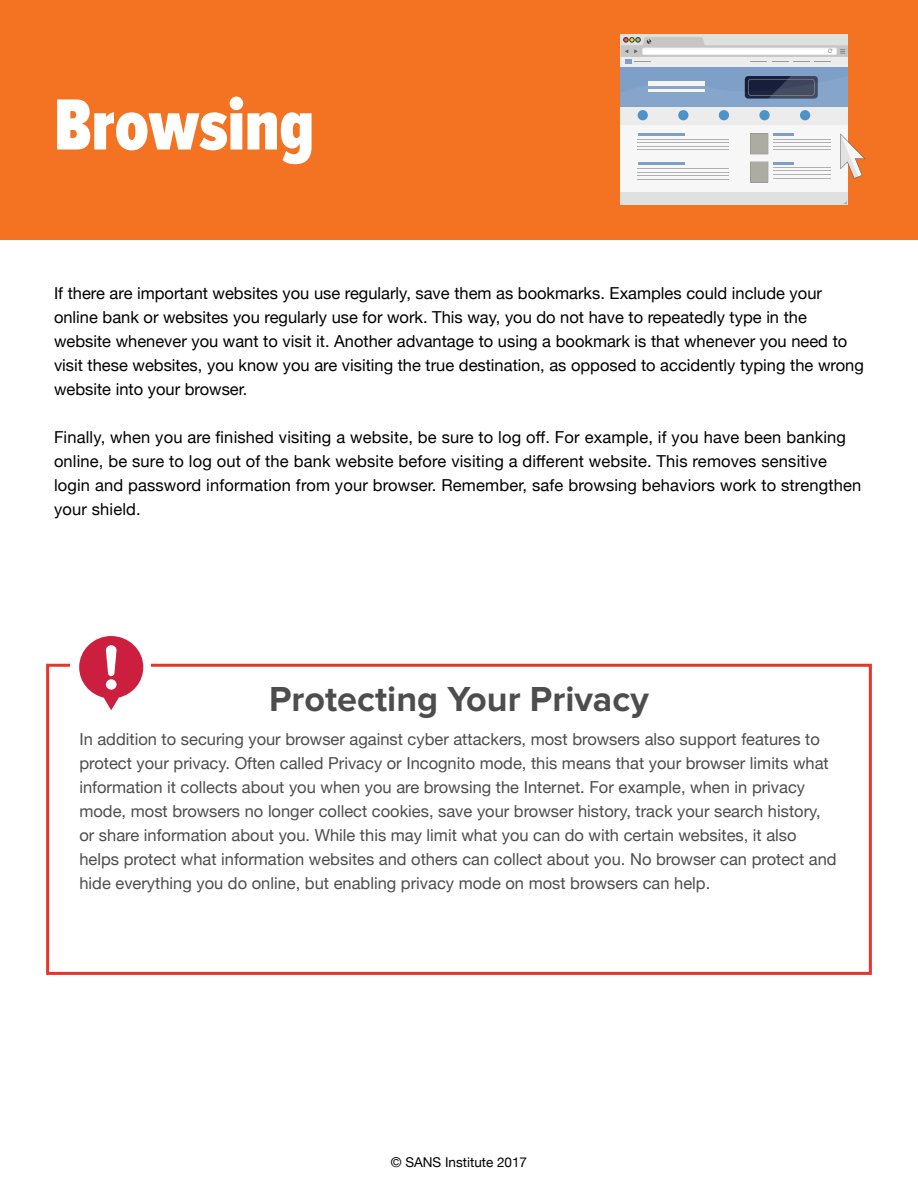
<style>
.page{position:relative;width:918px;height:1188px;background:#fff}
.page>*{position:absolute;margin:0;border:0;box-sizing:border-box;transform-origin:0 0}
.t1{font:900 75px "Proxima Nova Ex Cn";color:#fff}
.t2{font:700 36px "Proxima Nova";color:#4d4d4d}
.t3{font:16.5px/24px "Helvetica Neue";color:#000}
.t4{font:16.5px/24px "Helvetica Neue";color:#4d4d4d}
.t5{font:13.5px "Helvetica Neue";color:#000}
</style>
<div class="page">
<div style="left:0;top:0;width:918px;height:240px;background:#f47323"></div>
<div style="left:621px;top:57px;width:227px;height:135px;background:#f7f7f7"></div>
<div style="left:621px;top:57px;width:227px;height:10px;background:#ececec"></div>
<div style="left:621px;top:107px;width:227px;height:18px;background:#ececec"></div>
<div style="left:621px;top:67px;width:227px;height:40px;background:#85a5cb"></div>
<div style="left:638px;top:110px;width:10px;height:10px;background:#4e93c8;border-radius:50%"></div>
<div style="left:678px;top:110px;width:10px;height:10px;background:#4e93c8;border-radius:50%"></div>
<div style="left:719px;top:110px;width:10px;height:10px;background:#4e93c8;border-radius:50%"></div>
<div style="left:759px;top:110px;width:11px;height:10px;background:#4e93c8;border-radius:50%"></div>
<div style="left:800px;top:110px;width:10px;height:10px;background:#4e93c8;border-radius:50%"></div>
<svg style="left:750px;top:133px;width:18px;height:21px"></svg>
<svg style="left:750px;top:162px;width:18px;height:21px"></svg>
<svg style="left:648px;top:76px;width:170px;height:23px"></svg>
<div style="left:648px;top:81px;width:57px;height:5px;background:#f5f5f5"></div>
<hr style="left:648px;top:90px;width:57px;height:2px;background:#f5f5f5">
<hr style="left:773px;top:133px;width:21px;height:3px;background:#7ea0c8">
<hr style="left:638px;top:133px;width:47px;height:3px;background:#7ea0c8">
<hr style="left:638px;top:162px;width:47px;height:3px;background:#7ea0c8">
<hr style="left:773px;top:139px;width:58px;height:1px;background:#b2afaf">
<hr style="left:773px;top:142px;width:58px;height:1px;background:#b2afaf">
<hr style="left:773px;top:146px;width:58px;height:1px;background:#b2afaf">
<hr style="left:773px;top:149px;width:58px;height:1px;background:#b2afaf">
<hr style="left:638px;top:139px;width:91px;height:1px;background:#b2afaf">
<hr style="left:638px;top:142px;width:91px;height:1px;background:#b2afaf">
<hr style="left:638px;top:146px;width:91px;height:1px;background:#b2afaf">
<hr style="left:638px;top:149px;width:91px;height:1px;background:#b2afaf">
<hr style="left:638px;top:168px;width:91px;height:1px;background:#b2afaf">
<hr style="left:638px;top:172px;width:91px;height:1px;background:#b2afaf">
<hr style="left:638px;top:175px;width:91px;height:1px;background:#b2afaf">
<hr style="left:638px;top:179px;width:91px;height:1px;background:#b2afaf">
<hr style="left:773px;top:162px;width:21px;height:3px;background:#7ea0c8">
<hr style="left:773px;top:167px;width:58px;height:1px;background:#b2afaf">
<hr style="left:773px;top:171px;width:58px;height:1px;background:#b2afaf">
<hr style="left:773px;top:174px;width:58px;height:1px;background:#b2afaf">
<hr style="left:773px;top:178px;width:58px;height:1px;background:#b2afaf">
<div style="left:621px;top:192px;width:227px;height:13px;background:#dfe1df"></div>
<svg style="left:621px;top:35px;width:227px;height:29px"></svg>
<svg style="left:840px;top:133px;width:26px;height:46px"></svg>
<div style="left:46px;top:664px;width:826px;height:311px;border:3px solid #e83529"></div>
<div style="left:70px;top:633px;width:81px;height:70px;background:#fff"></div>
<svg style="left:79px;top:636px;width:64px;height:74px"></svg>
<h1 class="t1" style="left:54px;top:83px;width:262px">Browsing</h1>
<p class="t3" style="left:54px;top:282px;width:811px">If there are important websites you use regularly, save them as bookmarks. Examples could include your online bank or websites you regularly use for work. This way, you do not have to repeatedly type in the website whenever you want to visit it. Another advantage to using a bookmark is that whenever you need to visit these websites, you know you are visiting the true destination, as opposed to accidently typing the wrong website into your browser.</p>
<p class="t3" style="left:54px;top:426px;width:809px">Finally, when you are finished visiting a website, be sure to log off. For example, if you have been banking online, be sure to log out of the bank website before visiting a different website. This removes sensitive login and password information from your browser. Remember, safe browsing behaviors work to strengthen your shield.</p>
<h2 class="t2" style="left:269px;top:678px;width:381px">Protecting Your Privacy</h2>
<p class="t4" style="left:79px;top:728px;width:759px">In addition to securing your browser against cyber attackers, most browsers also support features to protect your privacy. Often called Privacy or Incognito mode, this means that your browser limits what information it collects about you when you are browsing the Internet. For example, when in privacy mode, most browsers no longer collect cookies, save your browser history, track your search history, or share information about you. While this may limit what you can do with certain websites, it also helps protect what information websites and others can collect about you. No browser can protect and hide everything you do online, but enabling privacy mode on most browsers can help.</p>
<p class="t5" style="left:391px;top:1153px;width:138px">© SANS Institute 2017</p>
</div>
